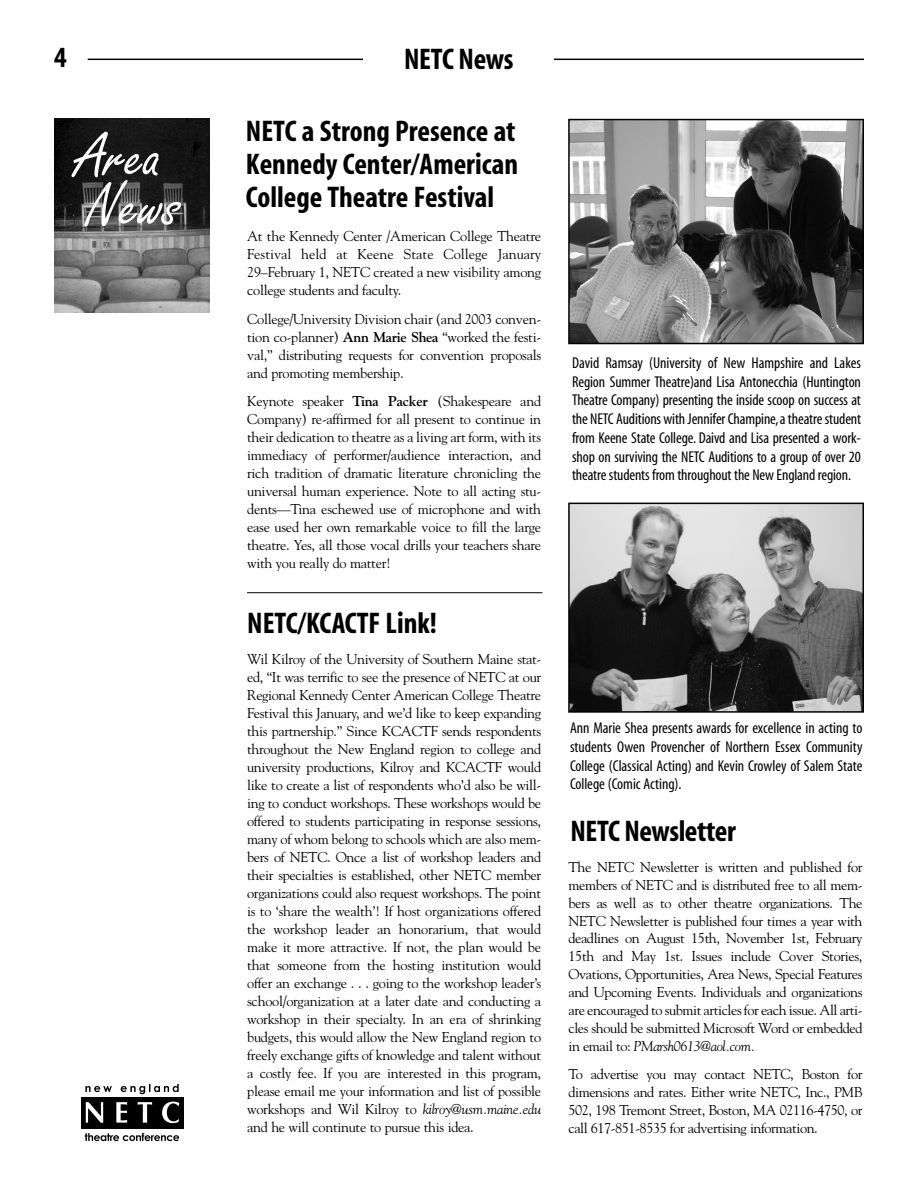
<style>
.page{position:relative;width:918px;height:1188px;background:#fff}
.page>*{position:absolute;margin:0;border:0;box-sizing:border-box;transform-origin:0 0}
.t1{font:63.15px/49.5px "Freestyle Script";color:#fff}
.t2{font:700 condensed 30px/33px "Myriad";color:#000;text-align:justify}
.t3{font:700 condensed 29.55px "Myriad";color:#000}
.t4{font:condensed 15.75px/18.8px "Myriad";letter-spacing:-.01em;color:#000;text-align:justify}
.t5{font:14.25px/18px "Goudy";letter-spacing:-.02em;color:#000;text-align:justify}
.s1{font-weight:700}
.s2{font-style:italic}
</style>
<div class="page">
<hr style="left:88px;top:59px;width:776px;height:1px;background:#000">
<div style="left:363px;top:41px;width:191px;height:51px;background:#fff"></div>
<div style="left:81px;top:1097px;width:102px;height:32px;background:#000"></div>
<svg style="left:85px;top:1084px;width:94px;height:10px"></svg>
<svg style="left:85px;top:1133px;width:94px;height:8px"></svg>
<svg style="left:86px;top:1102px;width:93px;height:21px"></svg>
<img style="left:54px;top:119px;width:155px;height:193px">
<img style="left:571px;top:122px;width:290px;height:219px">
<div style="left:568px;top:119px;width:296px;height:225px;border:2px solid #000"></div>
<img style="left:571px;top:506px;width:290px;height:204px">
<div style="left:568px;top:503px;width:296px;height:210px;border:2px solid #000"></div>
<hr style="left:247px;top:592px;width:295px;height:1px;background:#000">
<h3 class="t3" style="left:54px;top:46px;width:14px">4</h3>
<h2 class="t2" style="left:404px;top:44px;width:111px">NETC News</h2>
<h1 class="t1" style="left:74px;top:140px;width:106px">Area<br>News</h1>
<h2 class="t2" style="left:246px;top:117px;width:274px">NETC a Strong Presence at Kennedy Center/American College Theatre Festival</h2>
<p class="t5" style="left:247px;top:228px;width:296px">At the Kennedy Center /American College Theatre Festival held at Keene State College January 29–February 1, NETC created a new visibility among college students and faculty.</p>
<p class="t5" style="left:247px;top:311px;width:296px">College/University Division chair (and 2003 conven&shy;tion co-planner) <span class="s1">Ann Marie Shea</span> “worked the festi&shy;val,” distributing requests for convention proposals and promoting membership.</p>
<p class="t5" style="left:247px;top:394px;width:296px">Keynote speaker <span class="s1">Tina Packer</span> (Shakespeare and Company) re-affirmed for all present to continue in their dedication to theatre as a living art form, with its immediacy of performer/audience interaction, and rich tradition of dramatic literature chronicling the universal human experience. Note to all acting stu&shy;dents—Tina eschewed use of microphone and with ease used her own remarkable voice to fill the large theatre. Yes, all those vocal drills your teachers share with you really do matter!</p>
<h2 class="t2" style="left:247px;top:609px;width:191px">NETC/KCACTF Link!</h2>
<p class="t5" style="left:247px;top:651px;width:296px">Wil Kilroy of the University of Southern Maine stat&shy;ed, “It was terrific to see the presence of NETC at our Regional Kennedy Center American College Theatre Festival this January, and we’d like to keep expanding this partnership.” Since KCACTF sends respondents throughout the New England region to college and university productions, Kilroy and KCACTF would like to create a list of respondents who’d also be will&shy;ing to conduct workshops. These workshops would be offered to students participating in response sessions, many of whom belong to schools which are also mem&shy;bers of NETC. Once a list of workshop leaders and their specialties is established, other NETC member organizations could also request workshops. The point is to ‘share the wealth’! If host organizations offered the workshop leader an honorarium, that would make it more attractive. If not, the plan would be that someone from the hosting institution would offer an exchange . . . going to the workshop leader’s school/organization at a later date and conducting a workshop in their specialty. In an era of shrinking budgets, this would allow the New England region to freely exchange gifts of knowledge and talent without a costly fee. If you are interested in this program, please email me your information and list of possible workshops and Wil Kilroy to <span class="s2">kilroy@usm.maine.edu </span>and he will continute to pursue this idea.</p>
<p class="t4" style="left:572px;top:354px;width:291px">David Ramsay (University of New Hampshire and Lakes Region Summer Theatre)and Lisa Antonecchia (Huntington Theatre Company) presenting the inside scoop on success at the NETC Auditions with Jennifer Champine,a theatre student from Keene State College. Daivd and Lisa presented a work&shy;shop on surviving the NETC Auditions to a group of over 20 theatre students from throughout the New England region.</p>
<p class="t4" style="left:570px;top:719px;width:294px">Ann Marie Shea presents awards for excellence in acting to students Owen Provencher of Northern Essex Community College (Classical Acting) and Kevin Crowley of Salem State College (Comic Acting).</p>
<h2 class="t2" style="left:571px;top:817px;width:167px">NETC Newsletter</h2>
<p class="t5" style="left:568px;top:859px;width:296px">The NETC Newsletter is written and published for members of NETC and is distributed free to all mem&shy;bers as well as to other theatre organizations. The NETC Newsletter is published four times a year with deadlines on August 15th, November 1st, February 15th and May 1st. Issues include Cover Stories, Ovations, Opportunities, Area News, Special Features and Upcoming Events. Individuals and organizations are encouraged to submit articles for each issue. All arti&shy;cles should be submitted Microsoft Word or embedded in email to: <span class="s2">PMarsh0613@aol.com.</span></p>
<p class="t5" style="left:568px;top:1066px;width:296px">To advertise you may contact NETC, Boston for dimensions and rates. Either write NETC, Inc., PMB 502, 198 Tremont Street, Boston, MA 02116-4750, or call 617-851-8535 for advertising information.</p>
</div>
